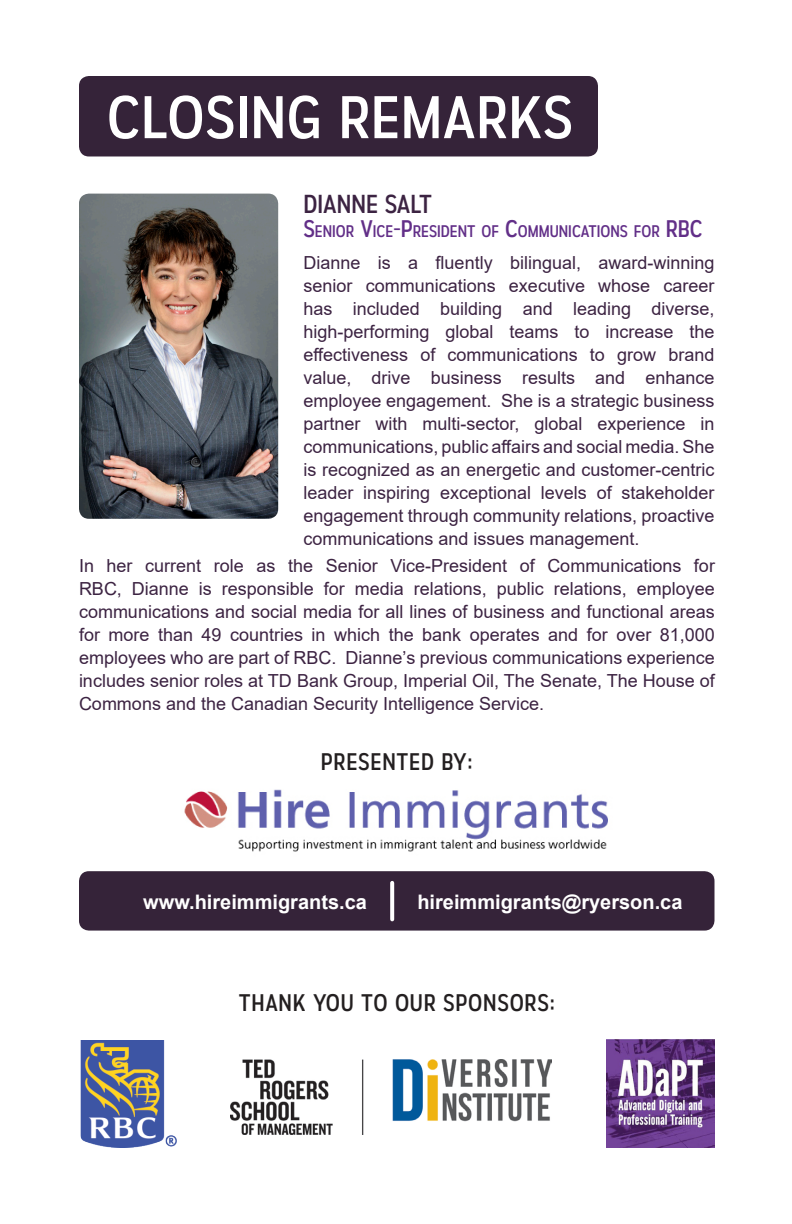
<style>
.page{position:relative;width:792px;height:1224px;background:#fff}
.page>*{position:absolute;margin:0;border:0;box-sizing:border-box;transform-origin:0 0}
.t1{font:60px "Autoradiographic Rg";letter-spacing:.01em;color:#fff;scale:1.05 1}
.t2{font:26px "Autoradiographic Rg";color:#3c2342}
.t3{font:24px "Autoradiographic Rg";letter-spacing:.03em;color:#231f20}
.t4{font:700 20px "Arial";color:#fff}
.t5{font:18px/23px "Arial";color:#3c2342;text-align:justify}
.t6{font:16.8px "Autoradiographic Rg";color:#622f88}
.s1{font-size:24px}
</style>
<div class="page">
<div style="left:79px;top:76px;width:519px;height:80px;background:#352339;border-radius:10px"></div>
<img style="left:79px;top:194px;width:199px;height:325px">
<img style="left:184px;top:789px;width:424px;height:63px">
<img style="left:80px;top:1040px;width:97px;height:108px">
<img style="left:230px;top:1059px;width:322px;height:76px">
<img style="left:606px;top:1040px;width:108px;height:108px">
<div style="left:79px;top:871px;width:635px;height:60px;background:#352339;border-radius:10px"></div>
<svg style="left:390px;top:883px;width:4px;height:36px"></svg>
<p class="t1" style="left:107px;top:82px;width:445px">CLOSING REMARKS</p>
<p class="t2" style="left:303px;top:188px;width:130px">DIANNE SALT</p>
<p class="t6" style="left:303px;top:221px;width:387px"><span class="s1">S</span>ENIOR <span class="s1">V</span>ICE<span class="s1">-P</span>RESIDENT OF <span class="s1">C</span>OMMUNICATIONS FOR <span class="s1">RBC</span></p>
<p class="t5" style="left:303px;top:251px;width:413px">Dianne is a fluently bilingual, award-winning senior communications executive whose career has included building and leading diverse, high-performing global teams to increase the effectiveness of communications to grow brand value, drive business results and enhance employee engagement. She is a strategic business partner with multi-sector, global experience in communications, public affairs and social media. She is recognized as an energetic and customer-centric leader inspiring exceptional levels of stakeholder engagement through community relations, proactive communications and issues management.</p>
<p class="t5" style="left:79px;top:554px;width:637px">In her current role as the Senior Vice-President of Communications for RBC, Dianne is responsible for media relations, public relations, employee communications and social media for all lines of business and functional areas for more than 49 countries in which the bank operates and for over 81,000 employees who are part of RBC. Dianne’s previous communications experience includes senior roles at TD Bank Group, Imperial Oil, The Senate, The House of Commons and the Canadian Security Intelligence Service.</p>
<p class="t3" style="left:321px;top:748px;width:153px">PRESENTED BY:</p>
<p class="t4" style="left:143px;top:888px;width:225px">www.hireimmigrants.ca</p>
<p class="t4" style="left:417px;top:888px;width:267px">hireimmigrants@ryerson.ca</p>
<p class="t3" style="left:239px;top:988px;width:318px">THANK YOU TO OUR SPONSORS:</p>
</div>
